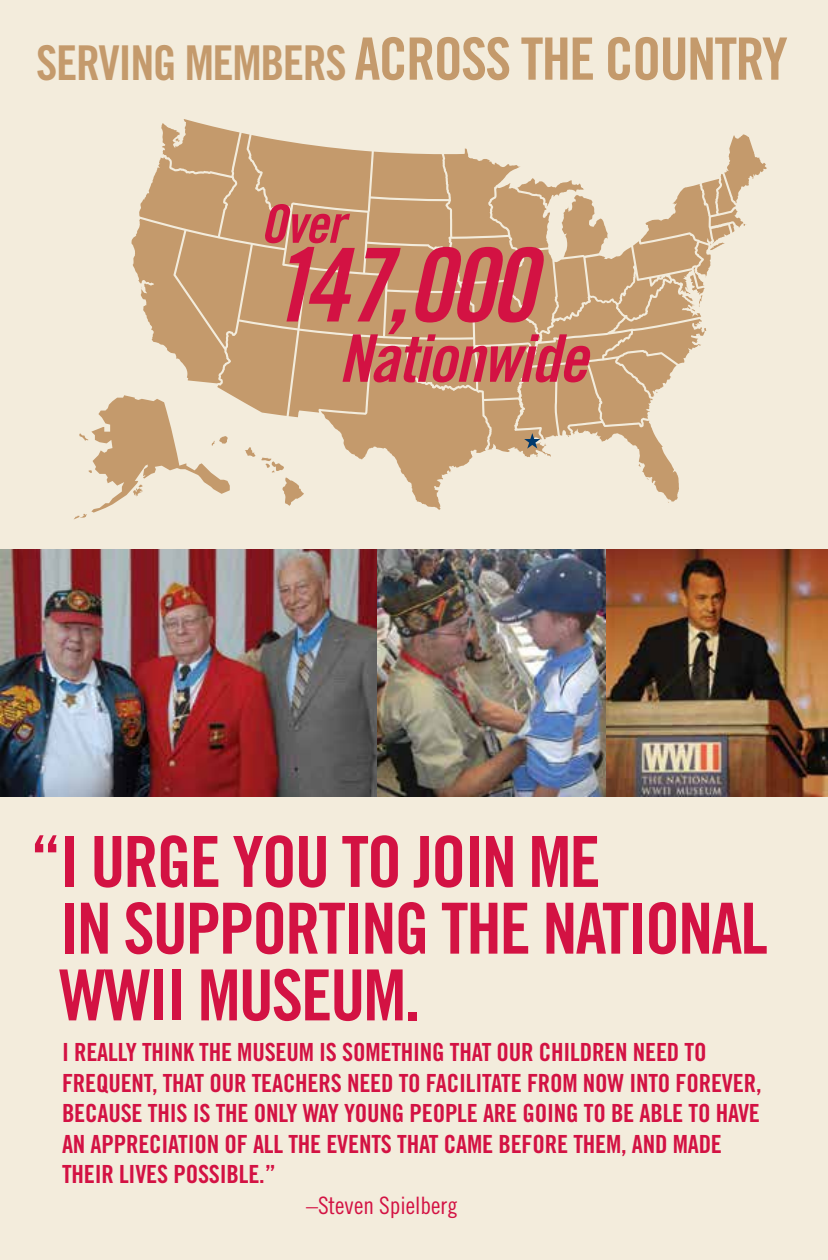
<style>
.page{position:relative;width:828px;height:1260px;background:#f3ecdc}
.page>*{position:absolute;margin:0;border:0;box-sizing:border-box;transform-origin:0 0}
.t1{font:70.6px/66.8px "Trade Gothic LT Std Bd Cn 20";letter-spacing:-.03em;color:#d31243}
.t2{font:65.8px "Trade Gothic LT Std Bd Cn 20 Obl";letter-spacing:-.025em;color:#d31243}
.t3{font:58.4px "Trade Gothic LT Std Bd Cn 20";letter-spacing:-.03em;color:#c49a6c}
.t4{font:53px "Trade Gothic LT Std Bd Cn 20 Obl";color:#d31243}
.t5{font:25px/30.6px "Trade Gothic LT Std Bd Cn 20";letter-spacing:-.01em;color:#d31243}
.t6{font:24px "Trade Gothic LT Std Cn 18";color:#d31243}
.s1{font-size:48px}
</style>
<div class="page">
<svg style="left:74px;top:119px;width:693px;height:401px"></svg>
<img style="left:385px;top:550px;width:443px;height:247px">
<img style="left:0;top:550px;width:385px;height:247px">
<h3 class="t3" style="left:36px;top:23px;width:753px"><span class="s1">SERVING MEMBERS</span> ACROSS THE COUNTRY</h3>
<h3 class="t4" style="left:260px;top:192px;width:86px">Over</h3>
<h2 class="t2" style="left:339px;top:318px;width:251px">Nationwide</h2>
<h1 class="t1" style="left:59px;top:828px;width:710px;text-indent:-29px">“I URGE YOU TO JOIN ME<br>IN SUPPORTING THE NATIONAL<br>WWII MUSEUM.</h1>
<p class="t5" style="left:62px;top:1037px;width:701px">I REALLY THINK THE MUSEUM IS SOMETHING THAT OUR CHILDREN NEED TO FREQUENT, THAT OUR TEACHERS NEED TO FACILITATE FROM NOW INTO FOREVER, BECAUSE THIS IS THE ONLY WAY YOUNG PEOPLE ARE GOING TO BE ABLE TO HAVE AN APPRECIATION OF ALL THE EVENTS THAT CAME BEFORE THEM, AND MADE THEIR LIVES POSSIBLE.”</p>
<p class="t6" style="left:306px;top:1192px;width:153px">–Steven Spielberg</p>
</div>
